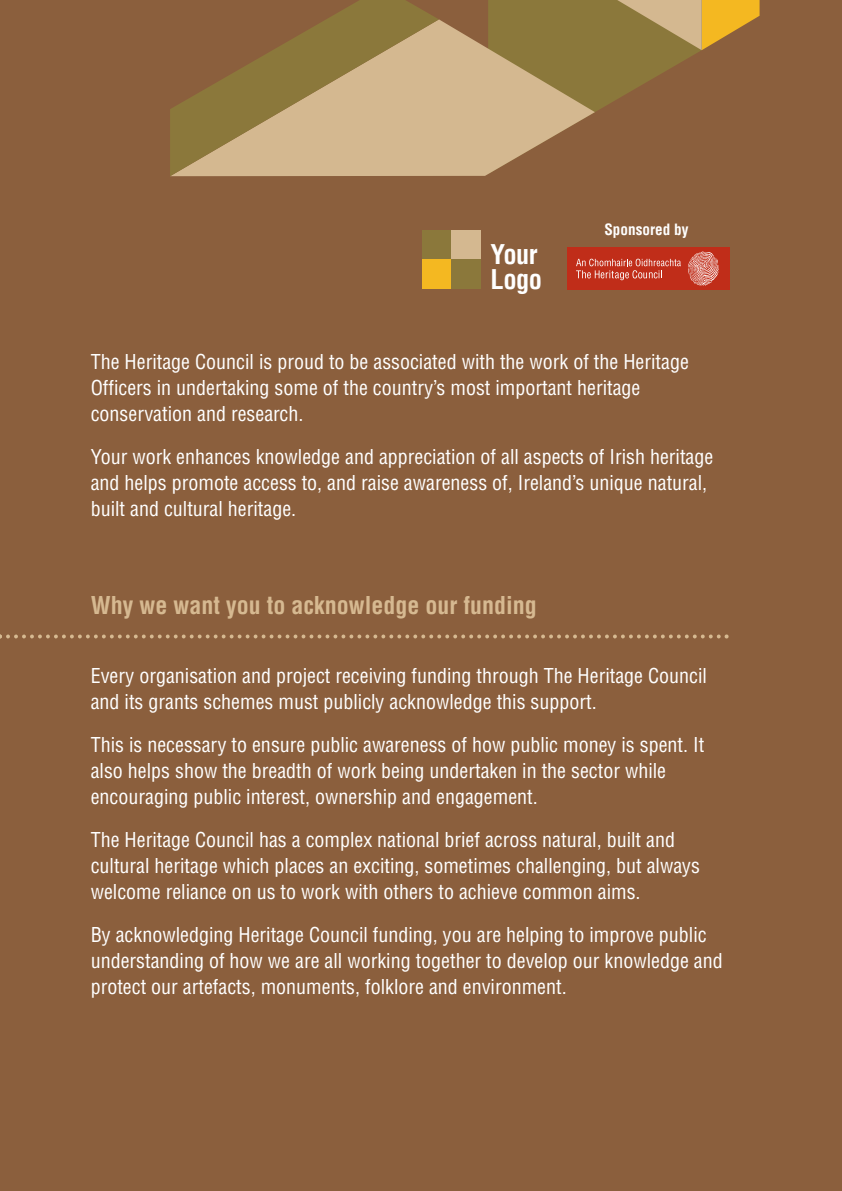
<style>
.page{position:relative;width:842px;height:1191px;background:#8b5f3d}
.page>*{position:absolute;margin:0;border:0;box-sizing:border-box;transform-origin:0 0}
.t1{font:700 condensed 26.6px/24.6px "Helvetica";letter-spacing:-.02em;color:#fff}
.t2{font:700 condensed 24px "Helvetica";color:#d6b991}
.t3{font:condensed 20px/26px "Helvetica";color:#fff}
.t4{font:700 condensed 15.2px "Helvetica";color:#fff}
</style>
<div class="page">
<svg style="left:488px;top:0;width:271px;height:112px"></svg>
<svg style="left:439px;top:19px;width:156px;height:157px;fill:#d4b890"></svg>
<svg style="left:170px;top:0;width:269px;height:176px"></svg>
<svg style="left:170px;top:0;width:131px;height:16px"></svg>
<div style="left:567px;top:247px;width:162px;height:43px;background:#c02d19"></div>
<svg style="left:576px;top:259px;width:105px;height:21px"></svg>
<svg style="left:688px;top:251px;width:31px;height:35px"></svg>
<div style="left:422px;top:230px;width:30px;height:29px;background:#8b783b"></div>
<div style="left:452px;top:230px;width:29px;height:29px;background:#d4b890"></div>
<div style="left:422px;top:259px;width:30px;height:30px;background:#f4b821"></div>
<div style="left:452px;top:259px;width:29px;height:30px;background:#8b783b"></div>
<svg style="left:0;top:634px;width:729px;height:4px"></svg>
<h1 class="t1" style="left:491px;top:243px;width:53px">Your<br>Logo</h1>
<p class="t4" style="left:604px;top:221px;width:86px">Sponsored by</p>
<p class="t3" style="left:91px;top:349px;width:600px">The Heritage Council is proud to be associated with the work of the Heritage<br>Officers in undertaking some of the country’s most important heritage conservation and research.</p>
<p class="t3" style="left:91px;top:444px;width:624px">Your work enhances knowledge and appreciation of all aspects of Irish heritage and helps promote access to, and raise awareness of, Ireland’s unique natural, built and cultural heritage.</p>
<p class="t2" style="left:91px;top:591px;width:447px">Why we want you to acknowledge our funding</p>
<p class="t3" style="left:91px;top:662px;width:618px">Every organisation and project receiving funding through The Heritage Council and its grants schemes must publicly acknowledge this support.</p>
<p class="t3" style="left:91px;top:731px;width:615px">This is necessary to ensure public awareness of how public money is spent. It also helps show the breadth of work being undertaken in the sector while encouraging public interest, ownership and engagement.</p>
<p class="t3" style="left:91px;top:826px;width:611px">The Heritage Council has a complex national brief across natural, built and cultural heritage which places an exciting, sometimes challenging, but always welcome reliance on us to work with others to achieve common aims.</p>
<p class="t3" style="left:91px;top:921px;width:634px">By acknowledging Heritage Council funding, you are helping to improve public understanding of how we are all working together to develop our knowledge and protect our artefacts, monuments, folklore and environment.</p>
</div>
